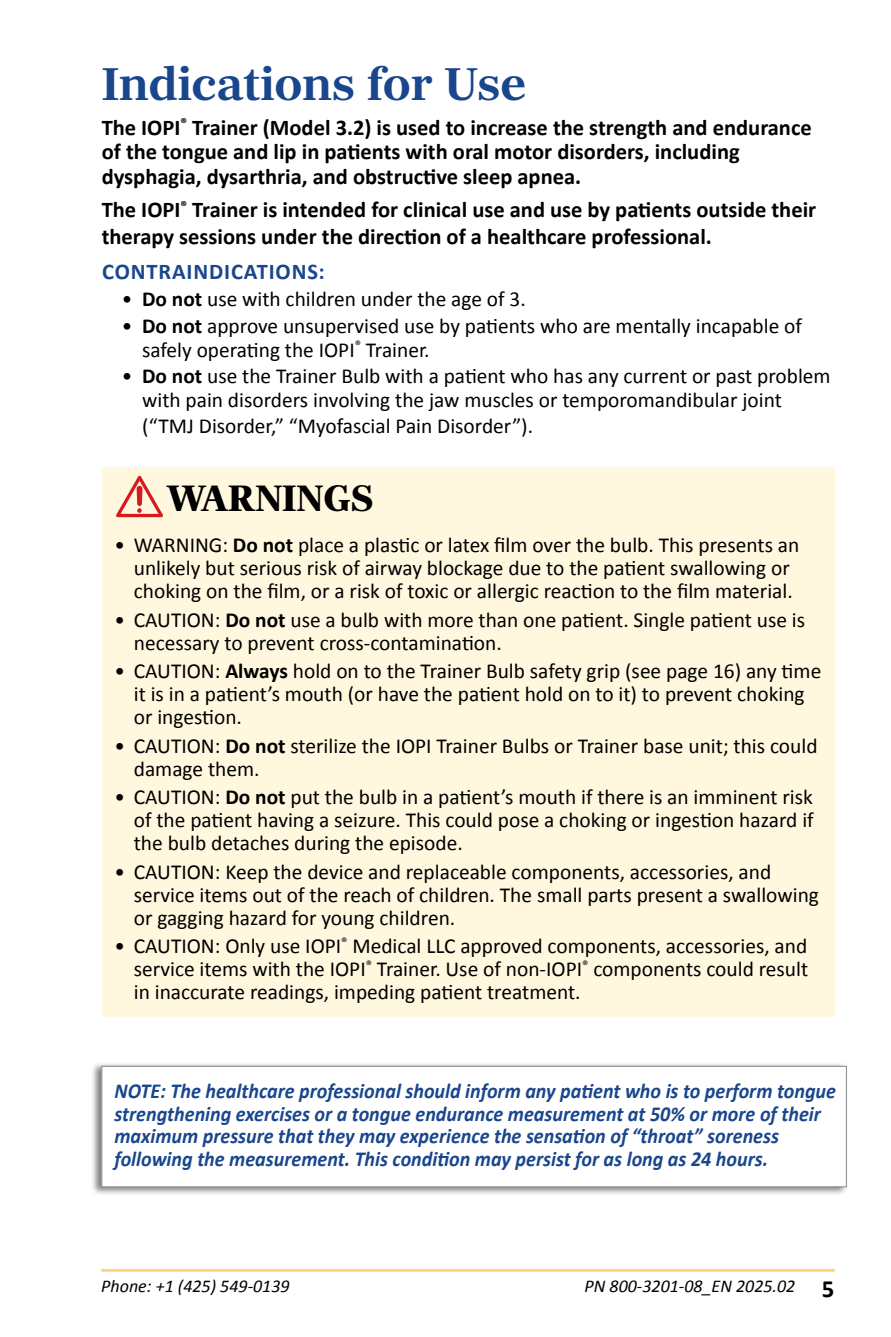
<style>
.page{position:relative;width:891px;height:1337px;background:#fff}
.page>*{position:absolute;margin:0;border:0;box-sizing:border-box;transform-origin:0 0}
.t1{font:600 45px "Richmond Text";color:#19468d}
.t2{font:700 36px "Richmond Text";color:#000}
.t3{font:700 22.5px/24.8px "Calibri";color:#000}
.t4{font:700 22.5px "Calibri";letter-spacing:.04em;color:#19468d}
.t5{font:21.38px/22.9px "Calibri";color:#000}
.t6{font:italic 700 21.38px/22.5px "Calibri";color:#19468d;scale:.94 1}
.t7{font:italic 18px "Calibri";color:#000}
.s1{font-weight:700}
.s2{font-weight:700;font-style:normal;font-size:24.75px}
</style>
<div class="page">
<div style="left:91px;top:1062px;width:758px;height:133px;background:#000;opacity:.5"></div>
<div style="left:101px;top:1065px;width:746px;height:122px;background:#fff;border:1px solid #939598"></div>
<div style="left:102px;top:467px;width:732px;height:550px;background:#fff7de"></div>
<svg style="left:116px;top:475px;width:47px;height:42px"></svg>
<div style="left:137px;top:486px;width:5px;height:20px;background:#d71920;border-radius:3px"></div>
<hr style="left:101px;top:1268px;width:734px;height:3px;background:#ffd478">
<h1 class="t1" style="left:102px;top:56px;width:426px">Indications for Use</h1>
<p class="t3" style="left:102px;top:115px;width:712px">The IOPI<sup>®</sup> Trainer (Model 3.2) is used to increase the strength and endurance of the tongue and lip in patients with oral motor disorders, including dysphagia, dysarthria, and obstructive sleep apnea.</p>
<p class="t3" style="left:102px;top:196px;width:716px;line-height:27px">The IOPI<sup>®</sup> Trainer is intended for clinical use and use by patients outside their therapy sessions under the direction of a healthcare professional.</p>
<p class="t4" style="left:102px;top:257px;width:224px">CONTRAINDICATIONS:</p>
<p class="t5" style="left:122px;top:287px;width:405px">• <span class="s1">Do not</span> use with children under the age of 3.</p>
<p class="t5" style="left:142px;top:314px;width:661px;line-height:23.6px;text-indent:-20px">• <span class="s1">Do not</span> approve unsupervised use by patients who are mentally incapable of safely operating the IOPI<sup>®</sup> Trainer.</p>
<p class="t5" style="left:142px;top:364px;width:690px;line-height:23.6px;text-indent:-20px">• <span class="s1">Do not</span> use the Trainer Bulb with a patient who has any current or past problem with pain disorders involving the jaw muscles or temporomandibular joint</p>
<p class="t5" style="left:142px;top:414px;width:392px">(“TMJ Disorder,” “Myofascial Pain Disorder”).</p>
<h2 class="t2" style="left:166px;top:476px;width:209px">WARNINGS</h2>
<p class="t5" style="left:115px;top:534px;width:686px;text-align:center">• WARNING: <span class="s1">Do not</span> place a plastic or latex film over the bulb. This presents an unlikely but serious risk of airway blockage due to the patient swallowing or choking on the film, or a risk of toxic or allergic reaction to the film material.</p>
<p class="t5" style="left:134px;top:608px;width:673px;text-indent:-19px">• CAUTION: <span class="s1">Do not</span> use a bulb with more than one patient. Single patient use is necessary to prevent cross-contamination.</p>
<p class="t5" style="left:134px;top:660px;width:689px;text-indent:-19px">• CAUTION: <span class="s1">Always</span> hold on to the Trainer Bulb safety grip (see page 16) any time it is in a patient’s mouth (or have the patient hold on to it) to prevent choking or ingestion.</p>
<p class="t5" style="left:134px;top:734px;width:685px;text-indent:-19px">• CAUTION: <span class="s1">Do not</span> sterilize the IOPI Trainer Bulbs or Trainer base unit; this could damage them.</p>
<p class="t5" style="left:134px;top:785px;width:681px;text-align:justify;text-indent:-19px">• CAUTION: <span class="s1">Do not</span> put the bulb in a patient’s mouth if there is an imminent risk of the patient having a seizure. This could pose a choking or ingestion hazard if the bulb detaches during the episode.</p>
<p class="t5" style="left:134px;top:860px;width:687px;text-indent:-19px">• CAUTION: Keep the device and replaceable components, accessories, and service items out of the reach of children. The small parts present a swallowing or gagging hazard for young children.</p>
<p class="t5" style="left:134px;top:934px;width:676px;text-align:justify;text-indent:-19px">• CAUTION: Only use IOPI<sup>®</sup> Medical LLC approved components, accessories, and service items with the IOPI<sup>®</sup> Trainer. Use of non-IOPI<sup>®</sup> components could result in inaccurate readings, impeding patient treatment.</p>
<p class="t6" style="left:114px;top:1080px;width:769px">NOTE: The healthcare professional should inform any patient who is to perform tongue strengthening exercises or a tongue endurance measurement at 50% or more of their maximum pressure that they may experience the sensation of “throat” soreness following the measurement. This condition may persist for as long as 24 hours.</p>
<p class="t7" style="left:101px;top:1273px;width:190px">Phone: +1 (425) 549-0139</p>
<p class="t7" style="left:585px;top:1273px;width:251px">PN 800-3201-08_EN 2025.02 <span class="s2">5</span></p>
</div>
